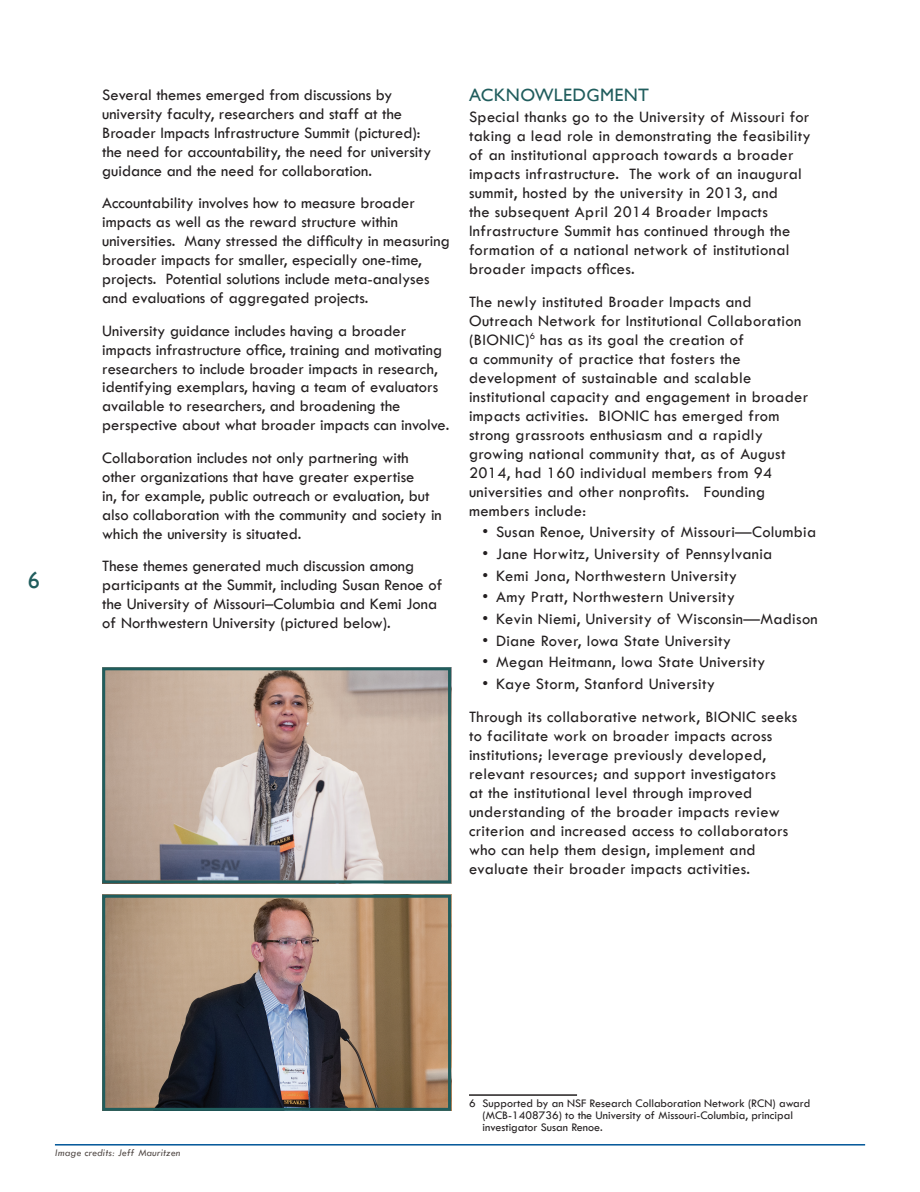
<style>
.page{position:relative;width:920px;height:1192px;background:#fff}
.page>*{position:absolute;margin:0;border:0;box-sizing:border-box;transform-origin:0 0}
.t1{font:24px "Gill Sans";color:#205d5d}
.t2{font:18px "Gill Sans";letter-spacing:.02em;color:#205d5d}
.t3{font:16.5px/19px "Tw Cen";letter-spacing:.02em;color:#231f20}
.t4{font:16.5px/18.9px "Tw Cen";color:#231f20}
.t5{font:12px/12px "Tw Cen";color:#231f20}
.t6{font:italic 10.5px "Tw Cen";letter-spacing:.02em;color:#524a47}
</style>
<div class="page">
<hr style="left:469px;top:1094px;width:108px;height:1px;background:#231f20">
<img style="left:106px;top:671px;width:341px;height:208px">
<div style="left:102px;top:667px;width:349px;height:216px;border:3px solid #205d5d"></div>
<img style="left:106px;top:898px;width:341px;height:208px">
<div style="left:102px;top:894px;width:349px;height:216px;border:3px solid #205d5d"></div>
<hr style="left:55px;top:1143px;width:810px;height:2px;background:#015698">
<p class="t1" style="left:28px;top:565px;width:13px">6</p>
<p class="t4" style="left:102px;top:85px;width:330px">Several themes emerged from discussions by university faculty, researchers and staff at the Broader Impacts Infrastructure Summit (pictured): the need for accountability, the need for university guidance and the need for collaboration.</p>
<p class="t4" style="left:102px;top:193px;width:349px">Accountability involves how to measure broader impacts as well as the reward structure within universities. Many stressed the difficulty in measuring broader impacts for smaller, especially one-time, projects. Potential solutions include meta-analyses and evaluations of aggregated projects.</p>
<p class="t4" style="left:102px;top:321px;width:349px">University guidance includes having a broader impacts infrastructure office, training and motivating researchers to include broader impacts in research, identifying exemplars, having a team of evaluators available to researchers, and broadening the perspective about what broader impacts can involve.</p>
<p class="t4" style="left:102px;top:448px;width:341px">Collaboration includes not only partnering with other organizations that have greater expertise<br>in, for example, public outreach or evaluation, but also collaboration with the community and society in which the university is situated.</p>
<p class="t4" style="left:102px;top:556px;width:341px">These themes generated much discussion among participants at the Summit, including Susan Renoe of the University of Missouri–Columbia and Kemi Jona of Northwestern University (pictured below).</p>
<p class="t2" style="left:469px;top:84px;width:182px">ACKNOWLEDGMENT</p>
<p class="t3" style="left:469px;top:108px;width:343px">Special thanks go to the University of Missouri for taking a lead role in demonstrating the feasibility of an institutional approach towards a broader impacts infrastructure. The work of an inaugural summit, hosted by the university in 2013, and<br>the subsequent April 2014 Broader Impacts Infrastructure Summit has continued through the formation of a national network of institutional broader impacts offices.</p>
<p class="t3" style="left:469px;top:292px;width:341px">The newly instituted Broader Impacts and Outreach Network for Institutional Collaboration (BIONIC)<sup>6</sup> has as its goal the creation of<br>a community of practice that fosters the development of sustainable and scalable institutional capacity and engagement in broader impacts activities. BIONIC has emerged from strong grassroots enthusiasm and a rapidly growing national community that, as of August 2014, had 160 individual members from 94 universities and other nonprofits. Founding members include:</p>
<p class="t3" style="left:482px;top:522px;width:335px">• Susan Renoe, University of Missouri—Columbia</p>
<p class="t3" style="left:482px;top:544px;width:291px">• Jane Horwitz, University of Pennsylvania</p>
<p class="t3" style="left:482px;top:566px;width:256px">• Kemi Jona, Northwestern University</p>
<p class="t3" style="left:482px;top:587px;width:254px">• Amy Pratt, Northwestern University</p>
<p class="t3" style="left:482px;top:609px;width:337px">• Kevin Niemi, University of Wisconsin—Madison</p>
<p class="t3" style="left:482px;top:631px;width:250px">• Diane Rover, Iowa State University</p>
<p class="t3" style="left:482px;top:652px;width:284px">• Megan Heitmann, Iowa State University</p>
<p class="t3" style="left:469px;top:667px;width:330px;line-height:32.4px;text-indent:13px">• Kaye Storm, Stanford University<br>Through its collaborative network, BIONIC seeks</p>
<p class="t3" style="left:469px;top:726px;width:321px">to facilitate work on broader impacts across institutions; leverage previously developed, relevant resources; and support investigators at the institutional level through improved understanding of the broader impacts review criterion and increased access to collaborators who can help them design, implement and evaluate their broader impacts activities.</p>
<p class="t6" style="left:55px;top:1146px;width:127px">Image credits: Jeff Mauritzen</p>
<p class="t5" style="left:482px;top:1097px;width:329px;text-indent:-14px">6 Supported by an NSF Research Collaboration Network (RCN) award (MCB-1408736) to the University of Missouri-Columbia, principal investigator Susan Renoe.</p>
</div>
